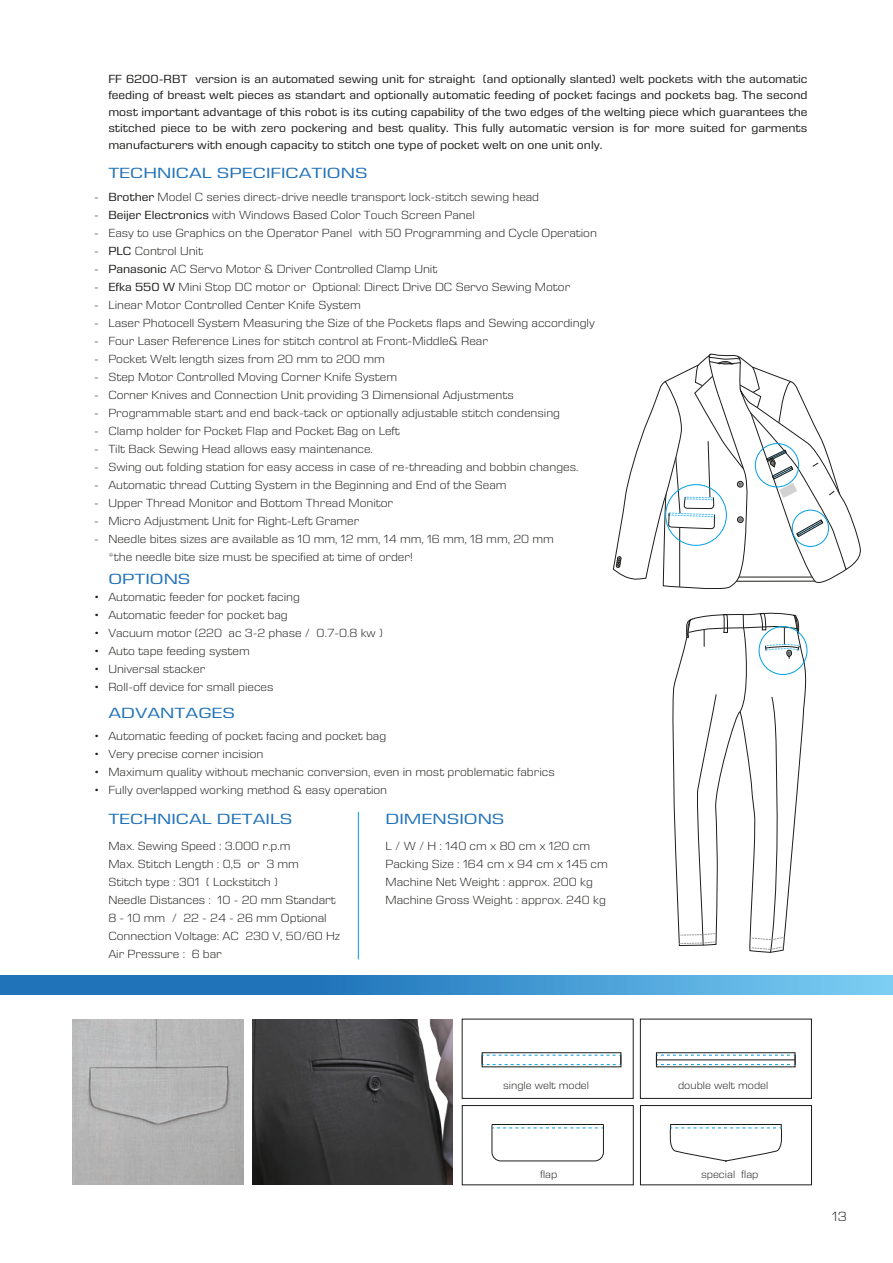
<style>
.page{position:relative;width:893px;height:1263px;background:#fff}
.page>*{position:absolute;margin:0;border:0;box-sizing:border-box;transform-origin:0 0}
.t1{font:15px "Eurostile Next LT Pro";color:#2273b9;scale:1.35 1}
.t2{font:300 13.5px "Eurostile Next LT Pro";color:#1d1d1b;scale:1.1 1}
.t3{font:300 12px/18px "Eurostile Next LT Pro";color:#1d1d1b;scale:1.1 1}
.t4{font:12px/16.5px "Eurostile Next LT Pro";color:#1d1d1b;text-align:justify;scale:1.1 1}
.t5{font:300 10.95px "Eurostile Next LT Pro";color:#1d1d1b;scale:1.1 1}
.s1{font-weight:400}
</style>
<div class="page">
<hr style="left:358px;top:812px;width:1px;height:147px;background:#009fe3">
<svg style="left:0;top:976px;width:893px;height:19px"></svg>
<div style="left:640px;top:1105px;width:172px;height:80px;border:1px solid #1d1d1b"></div>
<svg style="left:669px;top:1124px;width:113px;height:38px"></svg>
<div style="left:640px;top:1019px;width:172px;height:80px;border:1px solid #1d1d1b"></div>
<svg style="left:658px;top:1055px;width:138px;height:10px"></svg>
<svg style="left:486px;top:1055px;width:130px;height:10px"></svg>
<div style="left:462px;top:1105px;width:172px;height:80px;border:1px solid #1d1d1b"></div>
<div style="left:462px;top:1019px;width:172px;height:80px;border:1px solid #1d1d1b"></div>
<svg style="left:491px;top:1124px;width:113px;height:38px"></svg>
<div style="left:482px;top:1052px;width:139px;height:15px;border:1px solid #1d1d1b"></div>
<div style="left:656px;top:1052px;width:139px;height:15px;border:1px solid #1d1d1b"></div>
<svg style="left:613px;top:353px;width:248px;height:600px"></svg>
<div style="left:665px;top:484px;width:62px;height:62px;border:1px solid #009fe3;border-radius:50%"></div>
<div style="left:755px;top:443px;width:44px;height:44px;border:1px solid #009fe3;border-radius:50%"></div>
<div style="left:792px;top:510px;width:37px;height:37px;border:1px solid #009fe3;border-radius:50%"></div>
<div style="left:759px;top:626px;width:48px;height:49px;border:1px solid #009fe3;border-radius:50%"></div>
<img style="left:252px;top:1019px;width:201px;height:166px">
<img style="left:72px;top:1019px;width:171px;height:166px">
<p class="t3" style="left:94px;top:188px;width:6px;text-align:justify">- - - - - - - - - - - - - - - - - - - -</p>
<p class="t3" style="left:94px;top:588px;width:6px;text-align:justify">• • • • • •</p>
<p class="t3" style="left:94px;top:727px;width:6px;text-align:justify">• • • •</p>
<p class="t4" style="left:108px;top:71px;width:637px">FF 6200-RBT version is an automated sewing unit for straight (and optionally slanted) welt pockets with the automatic feeding of breast welt pieces as standart and optionally automatic feeding of pocket facings and pockets bag. The second most important advantage of this robot is its cuting capability of the two edges of the welting piece which guarantees the stitched piece to be with zero pockering and best quality. This fully automatic version is for more suited for garments manufacturers with enough capacity to stitch one type of pocket welt on one unit only.</p>
<p class="t1" style="left:108px;top:165px;width:193px">TECHNICAL SPECIFICATIONS</p>
<p class="t3" style="left:108px;top:188px;width:446px"><span class="s1">Brother</span> Model C series direct-drive needle transport lock-stitch sewing head<br><span class="s1">Beijer Electronics</span> with Windows Based Color Touch Screen Panel<br>Easy to use Graphics on the Operator Panel with 50 Programming and Cycle Operation <span class="s1">PLC</span> Control Unit<br><span class="s1">Panasonic</span> AC Servo Motor &amp; Driver Controlled Clamp Unit<br><span class="s1">Efka 550 W</span> Mini Stop DC motor or Optional: Direct Drive DC Servo Sewing Motor Linear Motor Controlled Center Knife System<br>Laser Photocell System Measuring the Size of the Pockets flaps and Sewing accordingly Four Laser Reference Lines for stitch control at Front-Middle&amp; Rear<br>Pocket Welt length sizes from 20 mm to 200 mm<br>Step Motor Controlled Moving Corner Knife System<br>Corner Knives and Connection Unit providing 3 Dimensional Adjustments Programmable start and end back-tack or optionally adjustable stitch condensing Clamp holder for Pocket Flap and Pocket Bag on Left<br>Tilt Back Sewing Head allows easy maintenance.<br>Swing out folding station for easy access in case of re-threading and bobbin changes.<br>Automatic thread Cutting System in the Beginning and End of the Seam<br>Upper Thread Monitor and Bottom Thread Monitor<br>Micro Adjustment Unit for Right-Left Gramer<br>Needle bites sizes are available as 10 mm, 12 mm, 14 mm, 16 mm, 18 mm, 20 mm<br>*the needle bite size must be specified at time of order!</p>
<p class="t1" style="left:108px;top:570px;width:62px">OPTIONS</p>
<p class="t3" style="left:108px;top:588px;width:251px">Automatic feeder for pocket facing<br>Automatic feeder for pocket bag<br>Vacuum motor (220 ac 3-2 phase / 0.7-0.8 kw )<br>Auto tape feeding system<br>Universal stacker<br>Roll-off device for small pieces</p>
<p class="t1" style="left:108px;top:704px;width:95px">ADVANTAGES</p>
<p class="t3" style="left:108px;top:727px;width:407px">Automatic feeding of pocket facing and pocket bag<br>Very precise corner incision<br>Maximum quality without mechanic conversion, even in most problematic fabrics Fully overlapped working method &amp; easy operation</p>
<p class="t1" style="left:386px;top:810px;width:90px">DIMENSIONS</p>
<p class="t3" style="left:386px;top:837px;width:204px">L / W / H : 140 cm x 80 cm x 120 cm<br>Packing Size : 164 cm x 94 cm x 145 cm<br>Machine Net Weight : approx. 200 kg<br>Machine Gross Weight : approx. 240 kg</p>
<p class="t1" style="left:108px;top:810px;width:138px">TECHNICAL DETAILS</p>
<p class="t3" style="left:108px;top:837px;width:212px">Max. Sewing Speed : 3.000 r.p.m<br>Max. Stitch Length : 0,5 or 3 mm<br>Stitch type : 301 ( Lockstitch )<br>Needle Distances : 10 - 20 mm Standart<br>8 - 10 mm / 22 - 24 - 26 mm Optional<br>Connection Voltage: AC 230 V, 50/60 Hz<br>Air Pressure : 6 bar</p>
<p class="t5" style="left:503px;top:1079px;width:80px">single welt model</p>
<p class="t5" style="left:678px;top:1079px;width:84px">double welt model</p>
<p class="t5" style="left:540px;top:1168px;width:17px">flap</p>
<p class="t5" style="left:701px;top:1168px;width:54px">special flap</p>
<p class="t2" style="left:832px;top:1209px;width:15px">13</p>
</div>
